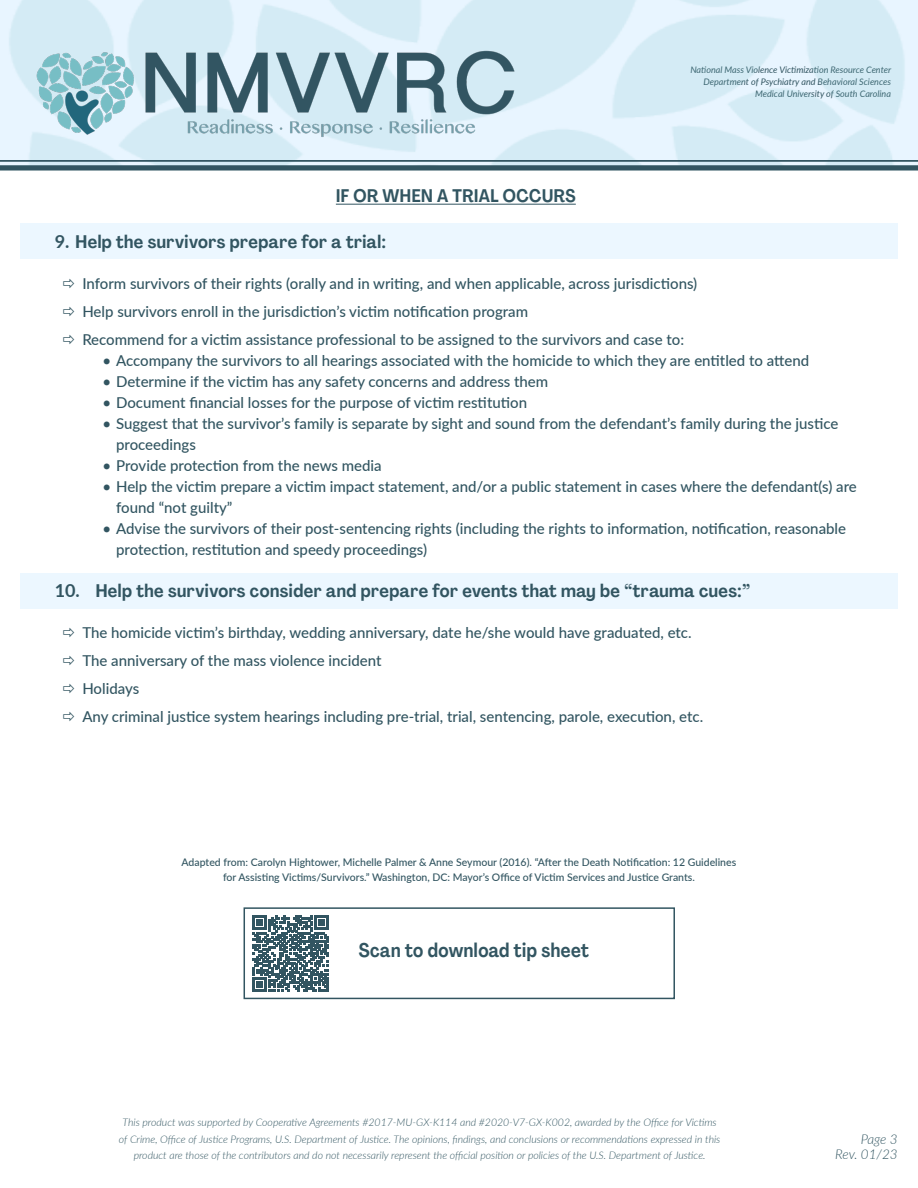
<style>
.page{position:relative;width:918px;height:1188px;background:#fff}
.page>*{position:absolute;margin:0;border:0;box-sizing:border-box;transform-origin:0 0}
.Sections{font:700 19.5px "Agrandir Text";letter-spacing:-.01em;color:#325561;scale:.95 1}
.Sub_Header{font:700 18px "Agrandir Text";letter-spacing:-.01em;color:#325561}
.Sub_Header-2{font:700 18px "Agrandir Text";letter-spacing:-.01em;color:#325561;scale:.96 1}
.t1{font:500 15px/21px "Lato";color:#325561}
.Tip_Sheet_Body_Copy{font:italic 300 13.5px "Lato";letter-spacing:-.005em;color:#325561}
.Tip_Sheet_Body_Copy-2{font:italic 300 10.5px/16.5px "Lato";color:#325561;text-align:center}
.Tip_Sheet_Body_Copy-3{font:500 10.5px/15px "Lato";color:#325561;text-align:center}
.t2{font:italic 9px "Lato";color:#325561}
.s1{font-family:"Lato"}
</style>
<div class="page">
<hr style="left:0;top:160px;width:918px;height:2px;background:#325561">
<div style="left:0;top:165px;width:918px;height:6px;background:#325561"></div>
<img style="left:27px;top:27px;width:501px;height:120px">
<svg style="left:252px;top:916px;width:77px;height:76px"></svg>
<div style="left:244px;top:907px;width:431px;height:92px;border:2px solid #325561"></div>
<hr style="left:336px;top:204px;width:240px;height:1px;background:#325561">
<div style="left:20px;top:224px;width:878px;height:35px;background:#ecf7ff"></div>
<div style="left:20px;top:573px;width:878px;height:35px;background:#ecf7ff"></div>
<p class="Sub_Header-2" style="left:336px;top:185px;width:251px">IF OR WHEN A TRIAL OCCURS</p>
<p class="Sub_Header" style="left:55px;top:230px;width:333px"><span class="s1">9.</span> Help the survivors prepare for a trial:</p>
<p class="t2" style="left:690px;top:64px;width:202px">National Mass Violence Victimization Resource Center</p>
<p class="t2" style="left:704px;top:76px;width:189px">Department of Psychiatry and Behavioral Sciences</p>
<p class="t2" style="left:755px;top:88px;width:137px">Medical University of South Carolina</p>
<p class="t1" style="left:82px;top:272px;width:617px">Inform survivors of their rights (orally and in writing, and when applicable, across jurisdictions)</p>
<p class="t1" style="left:82px;top:300px;width:447px">Help survivors enroll in the jurisdiction’s victim notification program</p>
<p class="t1" style="left:82px;top:328px;width:603px">Recommend for a victim assistance professional to be assigned to the survivors and case to:</p>
<p class="t1" style="left:103px;top:349px;width:708px">• Accompany the survivors to all hearings associated with the homicide to which they are entitled to attend</p>
<p class="t1" style="left:103px;top:370px;width:447px">• Determine if the victim has any safety concerns and address them</p>
<p class="t1" style="left:103px;top:391px;width:426px">• Document financial losses for the purpose of victim restitution</p>
<p class="t1" style="left:116px;top:412px;width:724px;text-indent:-14px">• Suggest that the survivor’s family is separate by sight and sound from the defendant’s family during the justice proceedings</p>
<p class="t1" style="left:103px;top:454px;width:281px">• Provide protection from the news media</p>
<p class="t1" style="left:116px;top:475px;width:742px;text-indent:-14px">• Help the victim prepare a victim impact statement, and/or a public statement in cases where the defendant(s) are found “not guilty”</p>
<p class="t1" style="left:116px;top:517px;width:732px;text-indent:-14px">• Advise the survivors of their post-sentencing rights (including the rights to information, notification, reasonable protection, restitution and speedy proceedings)</p>
<p class="Sub_Header" style="left:55px;top:580px;width:697px"><span class="s1">10.</span> Help the survivors consider and prepare for events that may be “trauma cues:”</p>
<p class="t1" style="left:82px;top:622px;width:611px">The homicide victim’s birthday, wedding anniversary, date he/she would have graduated, etc.</p>
<p class="t1" style="left:82px;top:650px;width:301px">The anniversary of the mass violence incident</p>
<p class="t1" style="left:82px;top:677px;width:58px">Holidays</p>
<p class="t1" style="left:82px;top:705px;width:622px">Any criminal justice system hearings including pre-trial, trial, sentencing, parole, execution, etc.</p>
<p class="Tip_Sheet_Body_Copy-3" style="left:182px;top:854px;width:556px">Adapted from: Carolyn Hightower, Michelle Palmer &amp; Anne Seymour (2016). “After the Death Notification: 12 Guidelines for Assisting Victims/Survivors.” Washington, DC: Mayor’s Office of Victim Services and Justice Grants.</p>
<p class="Sections" style="left:358px;top:938px;width:245px">Scan to download tip sheet</p>
<p class="Tip_Sheet_Body_Copy-2" style="left:119px;top:1114px;width:603px">This product was supported by Cooperative Agreements #2017-MU-GX-K114 and #2020-V7-GX-K002, awarded by the Office for Victims of Crime, Office of Justice Programs, U.S. Department of Justice. The opinions, findings, and conclusions or recommendations expressed in this product are those of the contributors and do not necessarily represent the official position or policies of the U.S. Department of Justice.</p>
<p class="Tip_Sheet_Body_Copy" style="left:861px;top:1130px;width:39px">Page 3</p>
<p class="Tip_Sheet_Body_Copy" style="left:835px;top:1145px;width:64px">Rev. 01/23</p>
</div>
